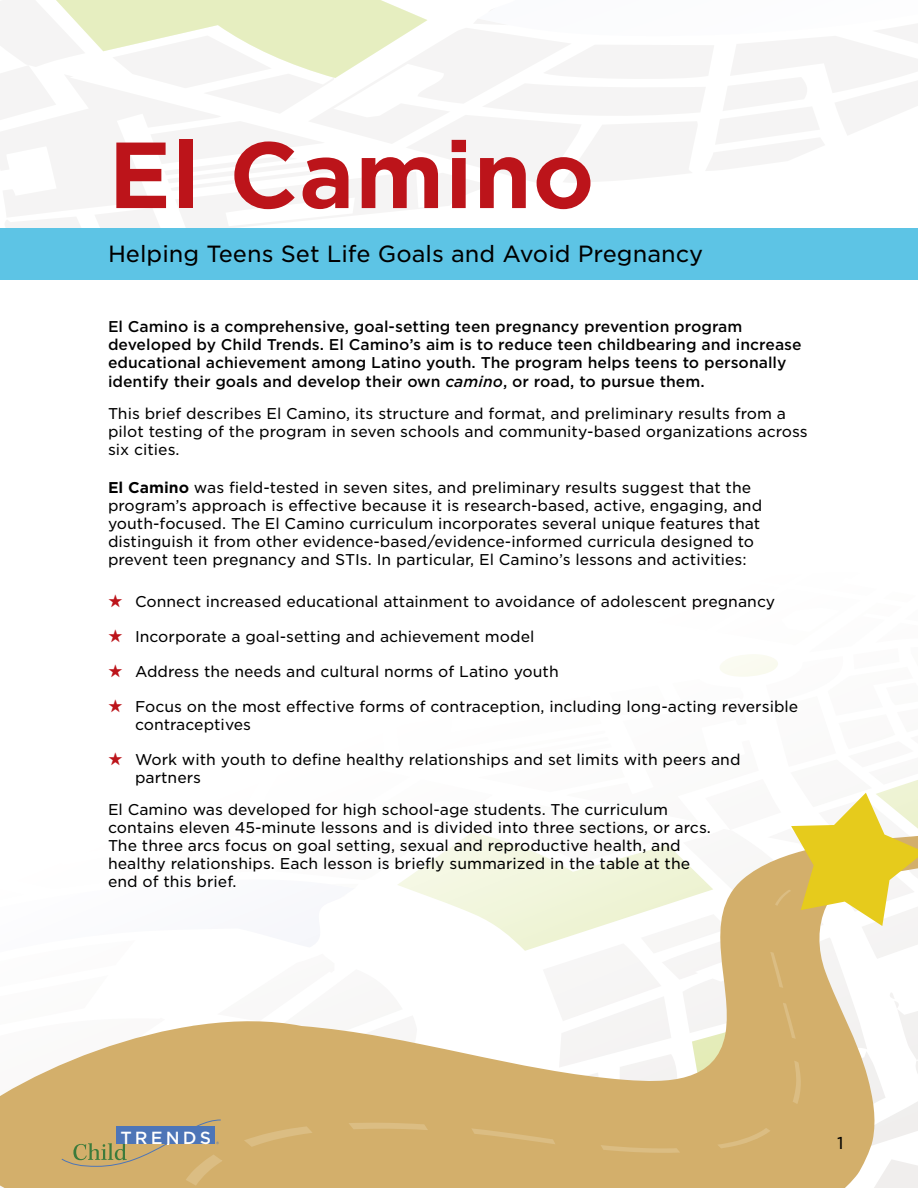
<style>
.page{position:relative;width:918px;height:1188px;background:#fff}
.page>*{position:absolute;margin:0;border:0;box-sizing:border-box;transform-origin:0 0}
.t1{font:700 90px "Gotham S Sm";color:#bc141a}
.t2{font:22.5px "Gotham S Sm";color:#000}
.t3{font:500 16.8px "Gotham S Sm";letter-spacing:.185em;color:#fff}
.t4{font:16.5px "Gotham S Sm";color:#000}
.t5{font:15px/18px "Gotham S Sm";color:#000}
.t6{font:500 15px/18px "Gotham S Sm";color:#000}
.s1{font-weight:500}
.s2{font-weight:500;font-style:italic}
.s3{font-weight:700}
.s4{color:#bc141a}
</style>
<div class="page">
<svg style="left:720px;top:654px;width:58px;height:23px"></svg>
<svg style="left:0;top:832px;width:918px;height:356px"></svg>
<svg style="left:244px;top:1126px;width:69px;height:21px"></svg>
<svg style="left:348px;top:1123px;width:80px;height:7px"></svg>
<svg style="left:471px;top:1128px;width:84px;height:16px"></svg>
<svg style="left:601px;top:1145px;width:79px;height:8px"></svg>
<svg style="left:717px;top:1128px;width:54px;height:21px"></svg>
<svg style="left:792px;top:1061px;width:9px;height:43px"></svg>
<svg style="left:783px;top:1003px;width:13px;height:36px"></svg>
<svg style="left:770px;top:952px;width:13px;height:36px"></svg>
<svg style="left:775px;top:793px;width:143px;height:133px"></svg>
<svg style="left:0;top:0;width:918px;height:228px;fill:#f7f6f6"></svg>
<svg style="left:62px;top:1120px;width:160px;height:66px;background:#ccad6b"></svg>
<div style="left:116px;top:1126px;width:99px;height:18px;background:#4d75b7"></div>
<div style="left:0;top:228px;width:918px;height:52px;background:#5dc4e5"></div>
<h1 class="t1" style="left:108px;top:113px;width:488px">El Camino</h1>
<h2 class="t2" style="left:108px;top:239px;width:597px">Helping Teens Set Life Goals and Avoid Pregnancy</h2>
<p class="t6" style="left:108px;top:317px;width:695px">El Camino is a comprehensive, goal-setting teen pregnancy prevention program developed by Child Trends. El Camino’s aim is to reduce teen childbearing and increase educational achievement among Latino youth. The program helps teens to personally</p>
<p class="t5" style="left:108px;top:366px;width:680px;line-height:31.5px"><span class="s1">identify their goals and develop their own</span> <span class="s2">camino</span><span class="s1">, or road, to pursue them.<br></span>This brief describes El Camino, its structure and format, and preliminary results from a</p>
<p class="t5" style="left:108px;top:422px;width:701px">pilot testing of the program in seven schools and community-based organizations across six cities.</p>
<p class="t5" style="left:108px;top:478px;width:656px"><span class="s3">El Camino</span> was field-tested in seven sites, and preliminary results suggest that the program’s approach is effective because it is research-based, active, engaging, and youth-focused. The El Camino curriculum incorporates several unique features that distinguish it from other evidence-based/evidence-informed curricula designed to prevent teen pregnancy and STIs. In particular, El Camino’s lessons and activities:</p>
<p class="t5" style="left:108px;top:592px;width:669px"><span class="s4">★</span> Connect increased educational attainment to avoidance of adolescent pregnancy</p>
<p class="t5" style="left:108px;top:627px;width:428px"><span class="s4">★</span> Incorporate a goal-setting and achievement model</p>
<p class="t5" style="left:108px;top:662px;width:452px"><span class="s4">★</span> Address the needs and cultural norms of Latino youth</p>
<p class="t5" style="left:135px;top:697px;width:665px;text-indent:-27px"><span class="s4">★</span> Focus on the most effective forms of contraception, including long-acting reversible contraceptives</p>
<p class="t5" style="left:135px;top:751px;width:607px;text-indent:-27px"><span class="s4">★</span> Work with youth to define healthy relationships and set limits with peers and partners</p>
<p class="t5" style="left:108px;top:800px;width:604px">El Camino was developed for high school-age students. The curriculum contains eleven 45-minute lessons and is divided into three sections, or arcs.<br>The three arcs focus on goal setting, sexual and reproductive health, and healthy relationships. Each lesson is briefly summarized in the table at the end of this brief.</p>
<p class="t3" style="left:120px;top:1126px;width:92px">TRENDS</p>
<p class="t4" style="left:837px;top:1132px;width:8px">1</p>
</div>
